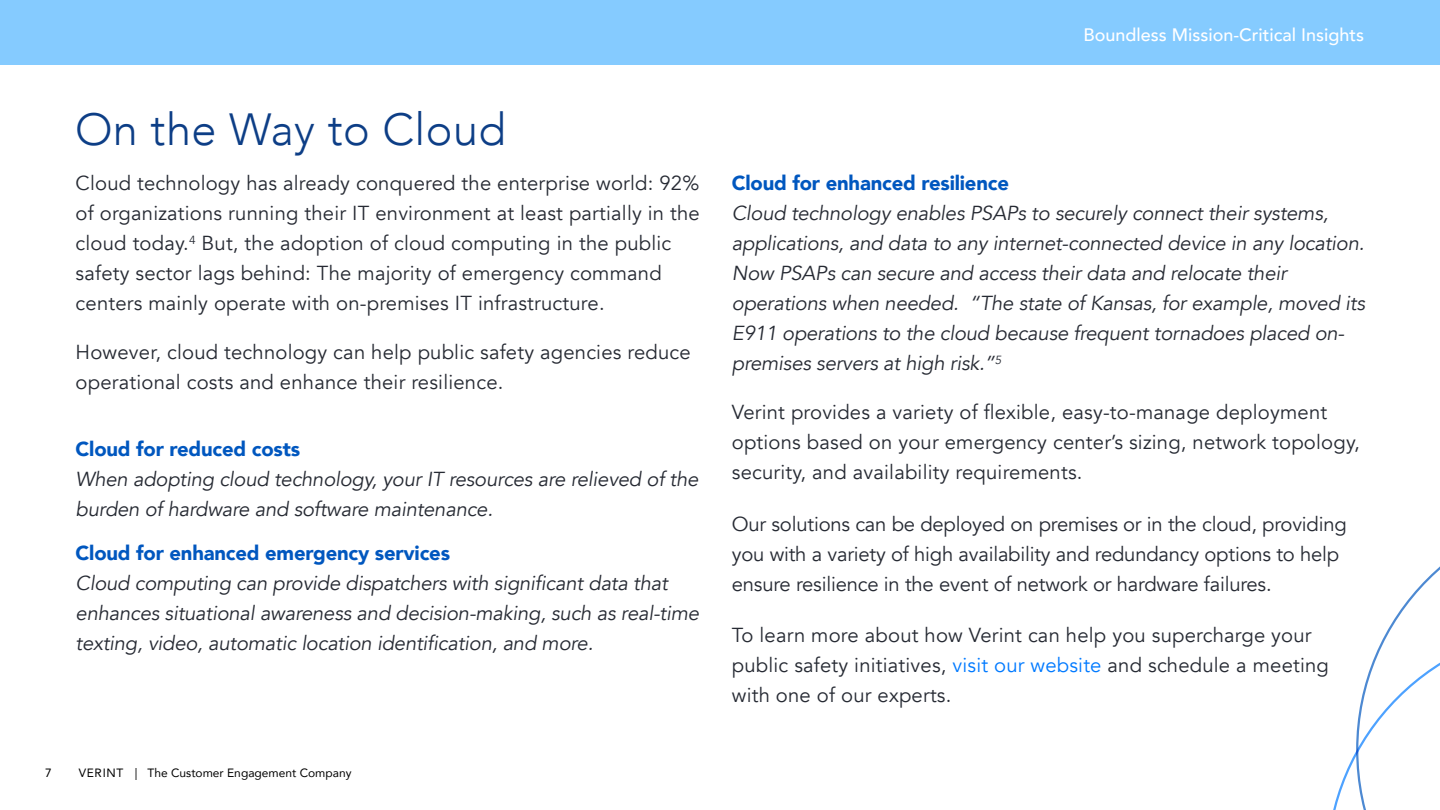
<style>
.page{position:relative;width:1440px;height:810px;background:#fff}
.page>*{position:absolute;margin:0;border:0;box-sizing:border-box;transform-origin:0 0}
.t1{font:300 45px "Avenir";letter-spacing:.01em;color:#0d3e86}
.t2{font:20.25px/30px "Avenir";letter-spacing:.01em;color:#262a33}
.t3{font:italic 20.25px/30px "Avenir";letter-spacing:-.01em;color:#262a33}
.t4{font:20.25px/30px "Avenir";letter-spacing:-.01em;color:#262a33}
.t5{font:900 20.25px "Avenir";letter-spacing:-.01em;color:#0057bf}
.t6{font:500 18px "Avenir";color:#fff}
.t7{font:12px "Avenir";color:#000}
.s1{color:#007aff}
</style>
<div class="page">
<div style="left:0;top:0;width:1440px;height:64px;background:#85cbff"></div>
<svg style="left:1333px;top:566px;width:107px;height:244px"></svg>
<h1 class="t1" style="left:75px;top:103px;width:432px">On the Way to Cloud</h1>
<p class="t2" style="left:76px;top:169px;width:626px">Cloud technology has already conquered the enterprise world: 92% of organizations running their IT environment at least partially in the cloud today.<sup>4</sup> But, the adoption of cloud computing in the public safety sector lags behind: The majority of emergency command centers mainly operate with on-premises IT infrastructure.</p>
<p class="t2" style="left:76px;top:337px;width:617px">However, cloud technology can help public safety agencies reduce operational costs and enhance their resilience.</p>
<p class="t5" style="left:76px;top:431px;width:226px">Cloud for reduced costs</p>
<p class="t3" style="left:76px;top:464px;width:624px">When adopting cloud technology, your IT resources are relieved of the burden of hardware and software maintenance.</p>
<p class="t5" style="left:76px;top:536px;width:376px">Cloud for enhanced emergency services</p>
<p class="t3" style="left:76px;top:569px;width:625px">Cloud computing can provide dispatchers with significant data that enhances situational awareness and decision-making, such as real-time texting, video, automatic location identification, and more.</p>
<p class="t7" style="left:45px;top:763px;width:8px">7</p>
<p class="t7" style="left:79px;top:763px;width:274px">VERINT | The Customer Engagement Company</p>
<p class="t6" style="left:1083px;top:19px;width:282px">Boundless Mission-Critical Insights</p>
<p class="t5" style="left:732px;top:166px;width:279px">Cloud for enhanced resilience</p>
<p class="t3" style="left:732px;top:199px;width:635px">Cloud technology enables PSAPs to securely connect their systems, applications, and data to any internet-connected device in any location.<br>Now PSAPs can secure and access their data and relocate their operations when needed. “The state of Kansas, for example, moved its E911 operations to the cloud because frequent tornadoes placed on&shy;premises servers at high risk.”<sup>5</sup></p>
<p class="t2" style="left:732px;top:397px;width:629px">Verint provides a variety of flexible, easy-to-manage deployment options based on your emergency center’s sizing, network topology, security, and availability requirements.</p>
<p class="t4" style="left:732px;top:509px;width:616px">Our solutions can be deployed on premises or in the cloud, providing you with a variety of high availability and redundancy options to help ensure resilience in the event of network or hardware failures.</p>
<p class="t2" style="left:732px;top:621px;width:599px">To learn more about how Verint can help you supercharge your public safety initiatives, <span class="s1">visit our website</span> and schedule a meeting with one of our experts.</p>
</div>
